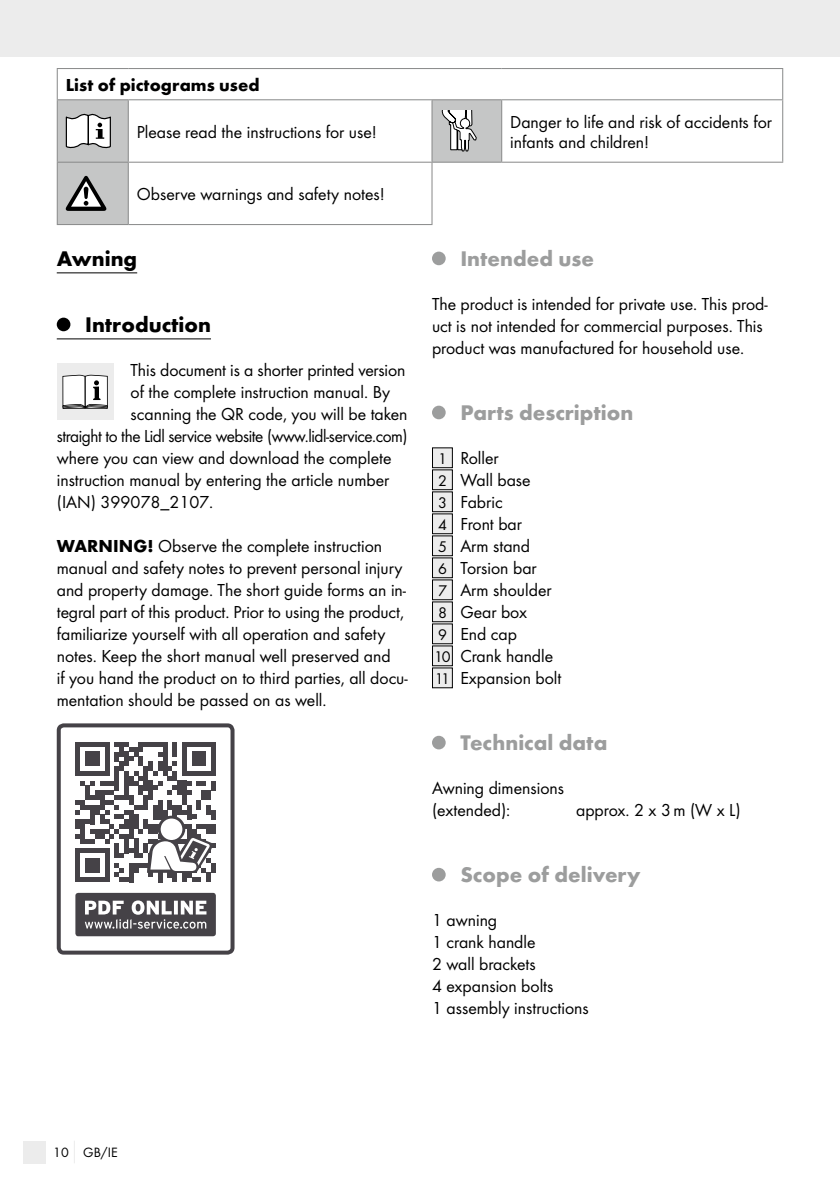
<style>
.page{position:relative;width:840px;height:1191px;background:#fff}
.page>*{position:absolute;margin:0;border:0;box-sizing:border-box;transform-origin:0 0}
.t1{font:700 22px "Futura";color:#9c9d9d}
.t2{font:700 22px "Futura";color:#000}
.t3{font:18px/22px "Futura Boo";color:#000}
.t4{font:18px "Futura Boo";letter-spacing:-.025em;color:#000}
.t5{font:700 18px "Futura";color:#000}
.t6{font:14px "Futura Boo";color:#000}
.s1{font-family:"Futura";font-weight:700}
.s2{font-size:16px}
</style>
<div class="page">
<div style="left:0;top:0;width:839px;height:57px;background:#ececec"></div>
<div style="left:23px;top:1140px;width:22px;height:23px;background:#ececec"></div>
<svg style="left:74px;top:1141px;width:1px;height:22px"></svg>
<svg style="left:58px;top:100px;width:443px;height:124px"></svg>
<hr style="left:57px;top:69px;width:1px;height:30px;background:#878888">
<hr style="left:57px;top:68px;width:71px;height:1px;background:#878888">
<hr style="left:128px;top:68px;width:304px;height:1px;background:#878888">
<hr style="left:432px;top:68px;width:69px;height:1px;background:#878888">
<hr style="left:501px;top:68px;width:281px;height:1px;background:#878888">
<hr style="left:781px;top:69px;width:1px;height:30px;background:#878888">
<hr style="left:57px;top:100px;width:1px;height:62px;background:#878888">
<hr style="left:57px;top:99px;width:71px;height:1px;background:#878888">
<hr style="left:128px;top:100px;width:1px;height:62px;background:#878888">
<hr style="left:128px;top:99px;width:304px;height:1px;background:#878888">
<hr style="left:431px;top:100px;width:1px;height:62px;background:#878888">
<hr style="left:57px;top:162px;width:71px;height:1px;background:#878888">
<hr style="left:128px;top:163px;width:1px;height:61px;background:#878888">
<hr style="left:128px;top:162px;width:304px;height:1px;background:#878888">
<hr style="left:431px;top:163px;width:1px;height:61px;background:#878888">
<hr style="left:57px;top:163px;width:1px;height:61px;background:#878888">
<hr style="left:432px;top:99px;width:69px;height:1px;background:#878888">
<hr style="left:432px;top:162px;width:69px;height:1px;background:#878888">
<hr style="left:501px;top:162px;width:281px;height:1px;background:#878888">
<hr style="left:57px;top:224px;width:71px;height:1px;background:#878888">
<hr style="left:501px;top:100px;width:1px;height:62px;background:#878888">
<hr style="left:501px;top:99px;width:281px;height:1px;background:#878888">
<hr style="left:128px;top:224px;width:304px;height:1px;background:#878888">
<hr style="left:781px;top:100px;width:1px;height:62px;background:#878888">
<svg style="left:65px;top:111px;width:46px;height:39px"></svg>
<svg style="left:440px;top:110px;width:36px;height:41px"></svg>
<svg style="left:66px;top:176px;width:40px;height:35px"></svg>
<hr style="left:57px;top:272px;width:80px;height:1px;background:#000">
<hr style="left:57px;top:338px;width:154px;height:1px;background:#000">
<div style="left:57px;top:318px;width:13px;height:13px;background:#000;border-radius:50%"></div>
<div style="left:57px;top:363px;width:56px;height:57px;background:#ececec"></div>
<svg style="left:62px;top:375px;width:46px;height:34px;background:#c6c6c6"></svg>
<div style="left:57px;top:723px;width:177px;height:231px;border:4px solid #454247;border-radius:5px"></div>
<div style="left:75px;top:893px;width:141px;height:43px;background:#454247;border-radius:3px"></div>
<svg style="left:85px;top:900px;width:121px;height:28px"></svg>
<svg style="left:75px;top:742px;width:141px;height:140px"></svg>
<div style="left:432px;top:252px;width:13px;height:13px;background:#9c9d9d;border-radius:50%"></div>
<div style="left:432px;top:406px;width:13px;height:13px;background:#9c9d9d;border-radius:50%"></div>
<div style="left:432px;top:448px;width:20px;height:20px;background:#ececec"></div>
<div style="left:432px;top:447px;width:20px;height:21px;border:1px solid #000"></div>
<div style="left:432px;top:470px;width:20px;height:20px;background:#ececec"></div>
<div style="left:432px;top:469px;width:20px;height:21px;border:1px solid #000"></div>
<div style="left:432px;top:492px;width:20px;height:20px;background:#ececec"></div>
<div style="left:432px;top:491px;width:20px;height:21px;border:1px solid #000"></div>
<div style="left:432px;top:514px;width:20px;height:20px;background:#ececec"></div>
<div style="left:432px;top:513px;width:20px;height:21px;border:1px solid #000"></div>
<div style="left:432px;top:536px;width:20px;height:20px;background:#ececec"></div>
<div style="left:432px;top:535px;width:20px;height:21px;border:1px solid #000"></div>
<div style="left:432px;top:558px;width:20px;height:20px;background:#ececec"></div>
<div style="left:432px;top:557px;width:20px;height:21px;border:1px solid #000"></div>
<div style="left:432px;top:580px;width:20px;height:20px;background:#ececec"></div>
<div style="left:432px;top:602px;width:20px;height:20px;background:#ececec"></div>
<div style="left:432px;top:624px;width:20px;height:20px;background:#ececec"></div>
<div style="left:432px;top:646px;width:20px;height:20px;background:#ececec"></div>
<div style="left:432px;top:668px;width:20px;height:20px;background:#ececec"></div>
<div style="left:432px;top:736px;width:13px;height:13px;background:#9c9d9d;border-radius:50%"></div>
<div style="left:432px;top:868px;width:13px;height:13px;background:#9c9d9d;border-radius:50%"></div>
<p class="t5" style="left:66px;top:74px;width:195px">List of pictograms used</p>
<p class="t3" style="left:137px;top:121px;width:241px">Please read the instructions for use!</p>
<p class="t3" style="left:510px;top:112px;width:263px;line-height:20px">Danger to life and risk of accidents for infants and children!</p>
<p class="t3" style="left:137px;top:183px;width:249px">Observe warnings and safety notes!</p>
<p class="t2" style="left:57px;top:245px;width:82px">Awning</p>
<p class="t2" style="left:85px;top:311px;width:127px">Introduction</p>
<p class="t3" style="left:130px;top:359px;width:276px">This document is a shorter printed version</p>
<p class="t3" style="left:130px;top:381px;width:261px">of the complete instruction manual. By</p>
<p class="t3" style="left:130px;top:403px;width:278px">scanning the QR code, you will be taken</p>
<p class="t4" style="left:57px;top:425px;width:352px">straight to the Lidl service website (www.lidl-service.com)</p>
<p class="t3" style="left:57px;top:447px;width:336px">where you can view and download the complete</p>
<p class="t3" style="left:57px;top:469px;width:334px">instruction manual by entering the article number</p>
<p class="t3" style="left:57px;top:491px;width:158px">(IAN) 399078_2107.</p>
<p class="t3" style="left:57px;top:535px;width:352px"><span class="s1">WARNING!</span> Observe the complete instruction manual and safety notes to prevent personal injury and property damage. The short guide forms an in&shy;tegral part of this product. Prior to using the product, familiarize yourself with all operation and safety notes. Keep the short manual well preserved and<br>if you hand the product on to third parties, all docu&shy;mentation should be passed on as well.</p>
<p class="t1" style="left:460px;top:245px;width:135px">Intended use</p>
<p class="t3" style="left:432px;top:293px;width:337px">The product is intended for private use. This prod&shy;uct is not intended for commercial purposes. This product was manufactured for household use.</p>
<p class="t1" style="left:460px;top:399px;width:174px">Parts description</p>
<p class="t3" style="left:434px;top:447px;width:129px"><span class="s2">1</span> Roller<br><span class="s2">2</span> Wall base<br><span class="s2">3</span> Fabric<br><span class="s2">4</span> Front bar<br><span class="s2">5</span> Arm stand<br><span class="s2">6</span> Torsion bar<br><span class="s2">7</span> Arm shoulder<br><span class="s2">8</span> Gear box<br><span class="s2">9</span> End cap<br><span class="s2">10</span> Crank handle<br><span class="s2">11</span> Expansion bolt</p>
<p class="t1" style="left:460px;top:729px;width:148px">Technical data</p>
<p class="t3" style="left:432px;top:777px;width:133px">Awning dimensions (extended):</p>
<p class="t3" style="left:576px;top:799px;width:166px">approx. 2 x 3m (W x L)</p>
<p class="t1" style="left:460px;top:861px;width:182px">Scope of delivery</p>
<p class="t3" style="left:432px;top:909px;width:158px">1 awning<br>1 crank handle<br>2 wall brackets<br>4 expansion bolts<br>1 assembly instructions</p>
<p class="t6" style="left:53px;top:1144px;width:66px">10 GB/IE</p>
</div>
